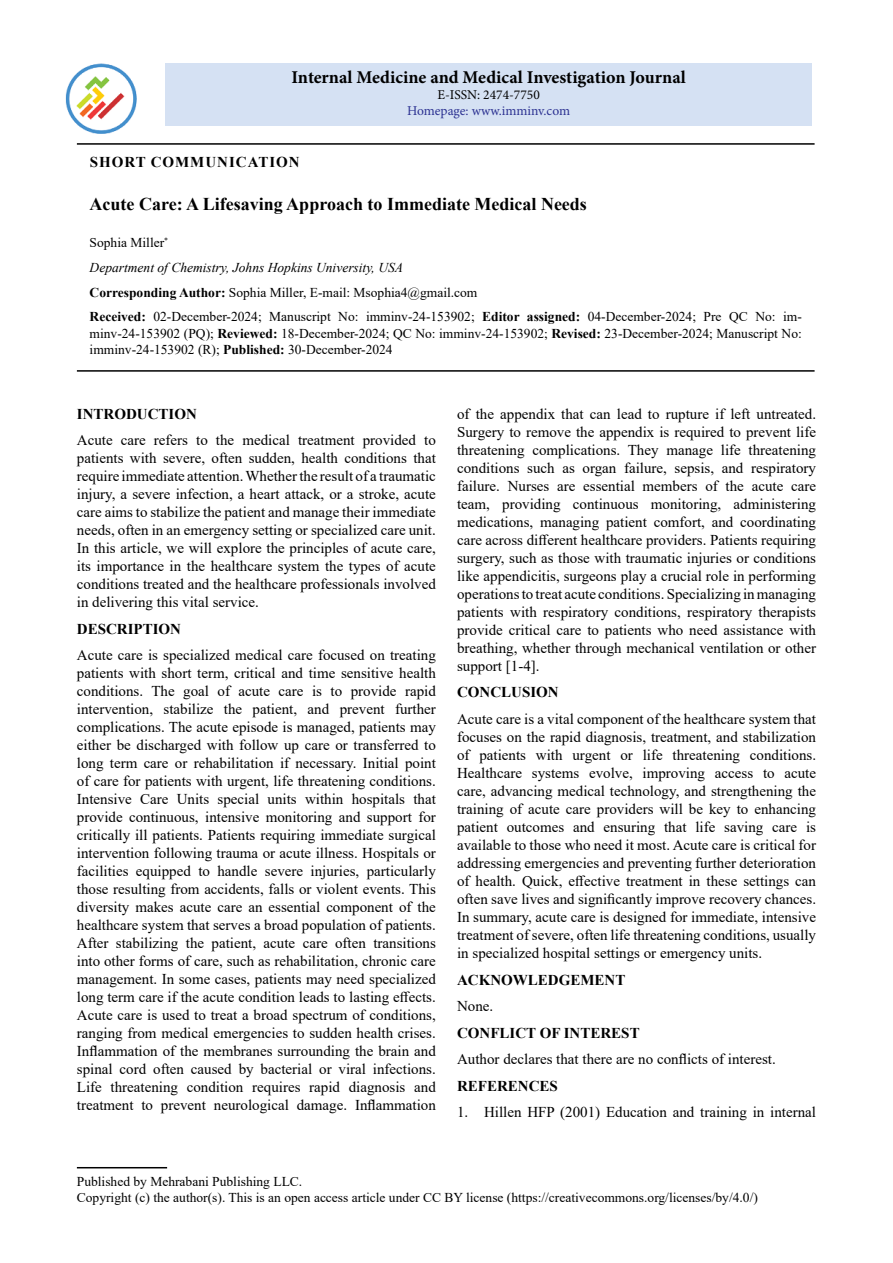
<style>
.page{position:relative;width:893px;height:1263px;background:#fff}
.page>*{position:absolute;margin:0;border:0;box-sizing:border-box;transform-origin:0 0}
.t1{font:700 18px "Times New Roman";color:#000}
.t2{font:700 18px "Minion Pro";color:#000}
.t3{font:15px/18px "Times New Roman";color:#000;text-align:justify}
.t4{font:700 15px "Times New Roman";color:#000}
.t5{font:700 15px "Times New Roman";letter-spacing:.065em;color:#000}
.t6{font:13.5px/24.8px "Times New Roman";color:#000}
.t7{font:13.5px "Minion Pro";color:#2c3292}
.t8{font:13.5px "Minion Pro";color:#000}
.s1{font-style:italic}
.s2{font-weight:700}
</style>
<div class="page">
<div style="left:165px;top:64px;width:647px;height:62px;background:#d5e1f3"></div>
<hr style="left:77px;top:1167px;width:90px;height:1px;background:#000">
<img style="left:65px;top:63px;width:72px;height:71px">
<hr style="left:77px;top:143px;width:738px;height:2px;background:#000">
<hr style="left:77px;top:370px;width:738px;height:2px;background:#000">
<p class="t2" style="left:291px;top:64px;width:396px">Internal Medicine and Medical Investigation Journal</p>
<p class="t8" style="left:437px;top:86px;width:104px">E-ISSN: 2474-7750</p>
<p class="t7" style="left:407px;top:102px;width:164px">Homepage: www.imminv.com</p>
<p class="t5" style="left:90px;top:151px;width:211px">SHORT COMMUNICATION</p>
<p class="t1" style="left:90px;top:191px;width:499px">Acute Care: A Lifesaving Approach to Immediate Medical Needs</p>
<p class="t6" style="left:90px;top:230px;width:714px">Sophia Miller<sup>*<br></sup><span class="s1">Department of Chemistry, Johns Hopkins University, USA<br></span><span class="s2">Corresponding Author:</span> Sophia Miller, E-mail: Msophia4@gmail.com<br><span class="s2">Received:</span> 02-December-2024; Manuscript No: imminv-24-153902; <span class="s2">Editor assigned:</span> 04-December-2024; Pre QC No: im-</p>
<p class="t6" style="left:90px;top:324px;width:714px;line-height:16.2px">minv-24-153902 (PQ); <span class="s2">Reviewed:</span> 18-December-2024; QC No: imminv-24-153902; <span class="s2">Revised:</span> 23-December-2024; Manuscript No: imminv-24-153902 (R); <span class="s2">Published:</span> 30-December-2024</p>
<p class="t4" style="left:77px;top:403px;width:121px">INTRODUCTION</p>
<p class="t3" style="left:77px;top:431px;width:360px">Acute care refers to the medical treatment provided to patients with severe, often sudden, health conditions that require immediate attention. Whether the result of a traumatic injury, a severe infection, a heart attack, or a stroke, acute care aims to stabilize the patient and manage their immediate needs, often in an emergency setting or specialized care unit.<br>In this article, we will explore the principles of acute care, its importance in the healthcare system the types of acute conditions treated and the healthcare professionals involved in delivering this vital service.</p>
<p class="t4" style="left:77px;top:618px;width:106px">DESCRIPTION</p>
<p class="t3" style="left:77px;top:646px;width:360px">Acute care is specialized medical care focused on treating patients with short term, critical and time sensitive health conditions. The goal of acute care is to provide rapid intervention, stabilize the patient, and prevent further complications. The acute episode is managed, patients may either be discharged with follow up care or transferred to long term care or rehabilitation if necessary. Initial point of care for patients with urgent, life threatening conditions.<br>Intensive Care Units special units within hospitals that provide continuous, intensive monitoring and support for critically ill patients. Patients requiring immediate surgical intervention following trauma or acute illness. Hospitals or facilities equipped to handle severe injuries, particularly those resulting from accidents, falls or violent events. This diversity makes acute care an essential component of the healthcare system that serves a broad population of patients.<br>After stabilizing the patient, acute care often transitions into other forms of care, such as rehabilitation, chronic care management. In some cases, patients may need specialized long term care if the acute condition leads to lasting effects.<br>Acute care is used to treat a broad spectrum of conditions, ranging from medical emergencies to sudden health crises.<br>Inflammation of the membranes surrounding the brain and spinal cord often caused by bacterial or viral infections.<br>Life threatening condition requires rapid diagnosis and treatment to prevent neurological damage. Inflammation</p>
<p class="t3" style="left:457px;top:404px;width:360px">of the appendix that can lead to rupture if left untreated.<br>Surgery to remove the appendix is required to prevent life threatening complications. They manage life threatening conditions such as organ failure, sepsis, and respiratory failure. Nurses are essential members of the acute care team, providing continuous monitoring, administering medications, managing patient comfort, and coordinating care across different healthcare providers. Patients requiring surgery, such as those with traumatic injuries or conditions like appendicitis, surgeons play a crucial role in performing operations to treat acute conditions. Specializing in managing patients with respiratory conditions, respiratory therapists provide critical care to patients who need assistance with breathing, whether through mechanical ventilation or other support [1-4].</p>
<p class="t4" style="left:457px;top:682px;width:103px">CONCLUSION</p>
<p class="t3" style="left:457px;top:709px;width:360px">Acute care is a vital component of the healthcare system that focuses on the rapid diagnosis, treatment, and stabilization of patients with urgent or life threatening conditions.<br>Healthcare systems evolve, improving access to acute care, advancing medical technology, and strengthening the training of acute care providers will be key to enhancing patient outcomes and ensuring that life saving care is available to those who need it most. Acute care is critical for addressing emergencies and preventing further deterioration of health. Quick, effective treatment in these settings can often save lives and significantly improve recovery chances.<br>In summary, acute care is designed for immediate, intensive treatment of severe, often life threatening conditions, usually in specialized hospital settings or emergency units.</p>
<p class="t4" style="left:457px;top:969px;width:170px">ACKNOWLEDGEMENT</p>
<p class="t3" style="left:457px;top:996px;width:38px">None.</p>
<p class="t4" style="left:457px;top:1022px;width:184px">CONFLICT OF INTEREST</p>
<p class="t3" style="left:457px;top:1049px;width:320px">Author declares that there are no conflicts of interest.</p>
<p class="t4" style="left:457px;top:1075px;width:102px">REFERENCES</p>
<p class="t3" style="left:457px;top:1102px;width:360px">1. Hillen HFP (2001) Education and training in internal</p>
<p class="t6" style="left:77px;top:1172px;width:682px;line-height:16.2px">Published by Mehrabani Publishing LLC.<br>Copyright (c) the author(s). This is an open access article under CC BY license (https://creativecommons.org/licenses/by/4.0/)</p>
</div>
